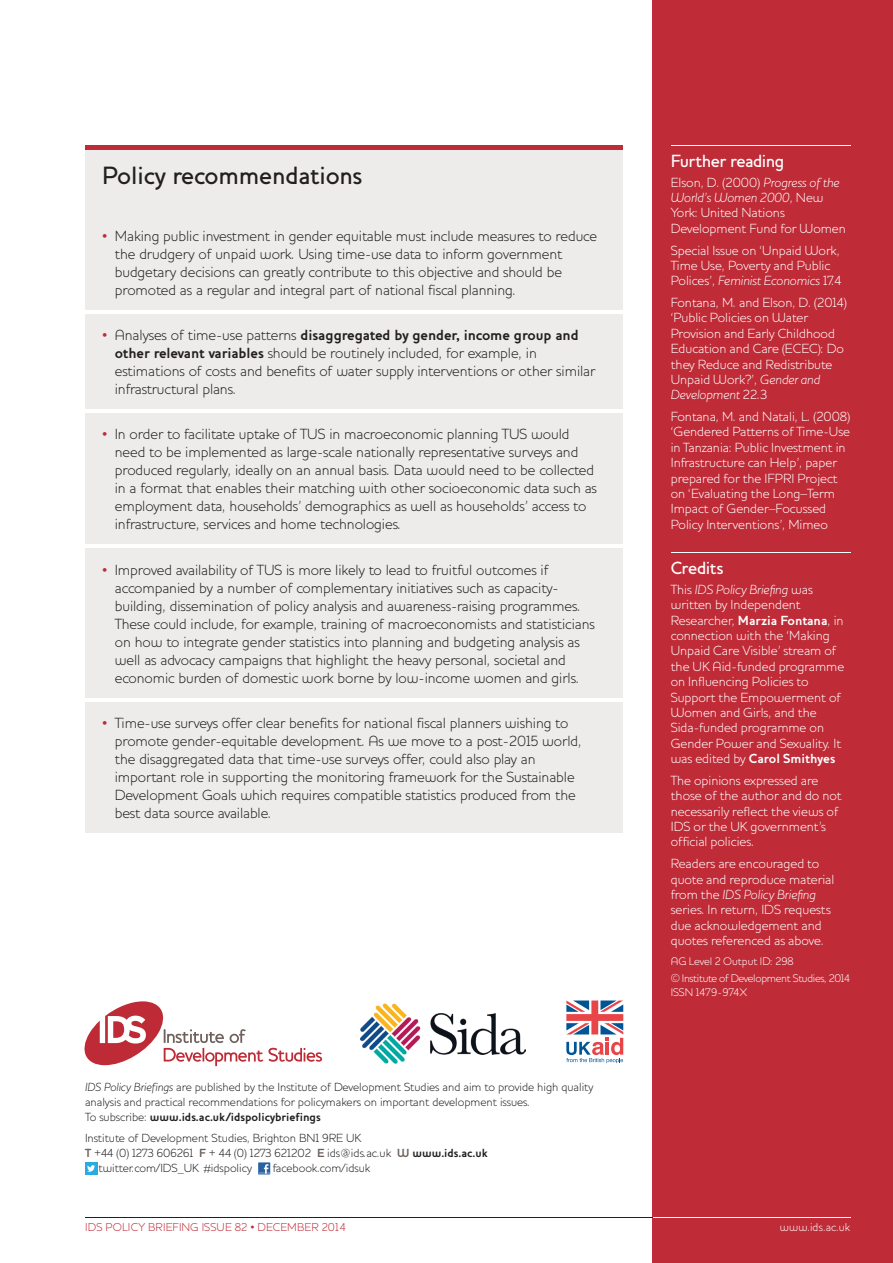
<style>
.page{position:relative;width:893px;height:1263px;background:#fff}
.page>*{position:absolute;margin:0;border:0;box-sizing:border-box;transform-origin:0 0}
.t1{font:500 25.5px "Houschka";letter-spacing:-.005em;color:#231f20}
.t2{font:500 18px "Houschka";letter-spacing:-.025em;color:#fff}
.t3{font:300 15px/18px "Houschka";letter-spacing:-.005em;color:#231f20}
.t4{font:300 13.5px/15.5px "Houschka";color:#fff}
.t5{font:300 12px/15px "Houschka";color:#231f20}
.t6{font:300 11.7px "Houschka";letter-spacing:.015em;color:#bf2b37}
.t7{font:300 11.7px "Houschka";letter-spacing:.01em;color:#fff}
.t8{font:300 11.25px/17.1px "Houschka";letter-spacing:-.025em;color:#fff}
.t9{font:300 11.25px "Houschka";letter-spacing:.02em;color:#fff}
.s1{font-weight:900;color:#bf2b37}
.s2{font-weight:700}
.s3{font-style:italic}
.s4{font-weight:700;color:#6e605a}
</style>
<div class="page">
<div style="left:653px;top:0;width:240px;height:1263px;background:#bf2b37"></div>
<hr style="left:85px;top:1217px;width:605px;height:1px;background:#231f20">
<div style="left:85px;top:150px;width:538px;height:683px;background:#eeeceb"></div>
<hr style="left:85px;top:310px;width:538px;height:3px;background:#fff">
<hr style="left:85px;top:410px;width:538px;height:3px;background:#fff">
<hr style="left:85px;top:545px;width:538px;height:3px;background:#fff">
<hr style="left:85px;top:698px;width:538px;height:3px;background:#fff">
<div style="left:85px;top:145px;width:538px;height:5px;background:#bf2b37"></div>
<img style="left:361px;top:1003px;width:165px;height:61px">
<svg style="left:84px;top:1001px;width:238px;height:65px"></svg>
<div style="left:85px;top:1162px;width:12px;height:12px;background:#2aaae1"></div>
<svg style="left:87px;top:1165px;width:8px;height:7px"></svg>
<div style="left:258px;top:1162px;width:12px;height:12px;background:#2563a3"></div>
<svg style="left:259px;top:1164px;width:10px;height:9px"></svg>
<svg style="left:566px;top:1000px;width:57px;height:63px"></svg>
<hr style="left:653px;top:1217px;width:197px;height:1px;background:#fff">
<hr style="left:671px;top:145px;width:179px;height:1px;background:#fff">
<hr style="left:671px;top:552px;width:179px;height:1px;background:#fff">
<h1 class="t1" style="left:102px;top:160px;width:262px">Policy recommendations</h1>
<p class="t3" style="left:115px;top:227px;width:484px;text-indent:-13px"><span class="s1">•</span> Making public investment in gender equitable must include measures to reduce the drudgery of unpaid work. Using time-use data to inform government budgetary decisions can greatly contribute to this objective and should be promoted as a regular and integral part of national fiscal planning.</p>
<p class="t3" style="left:115px;top:326px;width:482px;text-indent:-13px"><span class="s1">•</span> Analyses of time-use patterns <span class="s2">disaggregated by gender, income group and other relevant variables</span> should be routinely included, for example, in estimations of costs and benefits of water supply interventions or other similar infrastructural plans.</p>
<p class="t3" style="left:115px;top:425px;width:484px;text-indent:-13px"><span class="s1">•</span> In order to facilitate uptake of TUS in macroeconomic planning TUS would need to be implemented as large-scale nationally representative surveys and produced regularly, ideally on an annual basis. Data would need to be collected in a format that enables their matching with other socioeconomic data such as employment data, households’ demographics as well as households’ access to infrastructure, services and home technologies.</p>
<p class="t3" style="left:115px;top:561px;width:482px;text-indent:-13px"><span class="s1">•</span> Improved availability of TUS is more likely to lead to fruitful outcomes if accompanied by a number of complementary initiatives such as capacity&shy;building, dissemination of policy analysis and awareness-raising programmes.<br>These could include, for example, training of macroeconomists and statisticians on how to integrate gender statistics into planning and budgeting analysis as well as advocacy campaigns that highlight the heavy personal, societal and economic burden of domestic work borne by low-income women and girls.</p>
<p class="t3" style="left:115px;top:714px;width:468px;text-indent:-13px"><span class="s1">•</span> Time-use surveys offer clear benefits for national fiscal planners wishing to promote gender-equitable development. As we move to a post-2015 world, the disaggregated data that time-use surveys offer, could also play an important role in supporting the monitoring framework for the Sustainable Development Goals which requires compatible statistics produced from the best data source available.</p>
<p class="t5" style="left:85px;top:1079px;width:510px"><span class="s3">IDS Policy Briefings</span> are published by the Institute of Development Studies and aim to provide high quality analysis and practical recommendations for policymakers on important development issues.<br>To subscribe: <span class="s2">www.ids.ac.uk/idspolicybriefings</span></p>
<p class="t5" style="left:85px;top:1131px;width:278px">Institute of Development Studies, Brighton BN1 9RE UK</p>
<p class="t5" style="left:85px;top:1146px;width:404px"><span class="s4">T</span> +44 (0) 1273 606261 <span class="s4">F</span> + 44 (0) 1273 621202 <span class="s4">E</span> ids@ids.ac.uk <span class="s4">W</span> <span class="s2">www.ids.ac.uk</span></p>
<p class="t5" style="left:99px;top:1161px;width:155px">twitter.com/IDS_UK #idspolicy</p>
<p class="t5" style="left:273px;top:1161px;width:99px">facebook.com/idsuk</p>
<p class="t2" style="left:671px;top:150px;width:115px">Further reading</p>
<p class="t4" style="left:671px;top:174px;width:177px">Elson, D. (2000) <span class="s3">Progress of the<br>World’s Women 2000</span>, New<br>York: United Nations<br>Development Fund for Women</p>
<p class="t4" style="left:671px;top:242px;width:172px">Special Issue on ‘Unpaid Work,<br>Time Use, Poverty and Public<br>Polices’, <span class="s3">Feminist Economics</span> 17.4</p>
<p class="t4" style="left:671px;top:295px;width:178px">Fontana, M. and Elson, D. (2014) ‘Public Policies on Water<br>Provision and Early Childhood<br>Education and Care (ECEC): Do they Reduce and Redistribute<br>Unpaid Work?’, <span class="s3">Gender and<br>Development</span> 22.3</p>
<p class="t4" style="left:671px;top:409px;width:181px">Fontana, M. and Natali, L. (2008) ‘Gendered Patterns of Time-Use in Tanzania: Public Investment in<br>Infrastructure can Help’, paper prepared for the IFPRI Project on ‘Evaluating the Long–Term<br>Impact of Gender–Focussed<br>Policy Interventions’, Mimeo</p>
<p class="t2" style="left:671px;top:558px;width:54px">Credits</p>
<p class="t4" style="left:671px;top:582px;width:175px">This <span class="s3">IDS Policy Briefing</span> was written by Independent<br>Researcher, <span class="s2">Marzia Fontana</span>, in connection with the ‘Making<br>Unpaid Care Visible’ stream of the UK Aid-funded programme on Influencing Policies to<br>Support the Empowerment of<br>Women and Girls, and the<br>Sida-funded programme on<br>Gender Power and Sexuality. It was edited by <span class="s2">Carol Smithyes</span></p>
<p class="t4" style="left:671px;top:772px;width:172px">The opinions expressed are those of the author and do not necessarily reflect the views of<br>IDS or the UK government’s official policies.</p>
<p class="t4" style="left:671px;top:856px;width:165px">Readers are encouraged to quote and reproduce material from the <span class="s3">IDS Policy Briefing </span>series. In return, IDS requests due acknowledgement and quotes referenced as above.</p>
<p class="t8" style="left:671px;top:953px;width:181px">AG Level 2 Output ID: 298<br>© Institute of Development Studies, 2014</p>
<p class="t9" style="left:671px;top:986px;width:78px">ISSN 1479-974X</p>
<p class="t6" style="left:85px;top:1220px;width:262px">IDS POLICY BRIEFING ISSUE 82 • DECEMBER 2014</p>
<p class="t7" style="left:780px;top:1220px;width:72px">www.ids.ac.uk</p>
</div>
